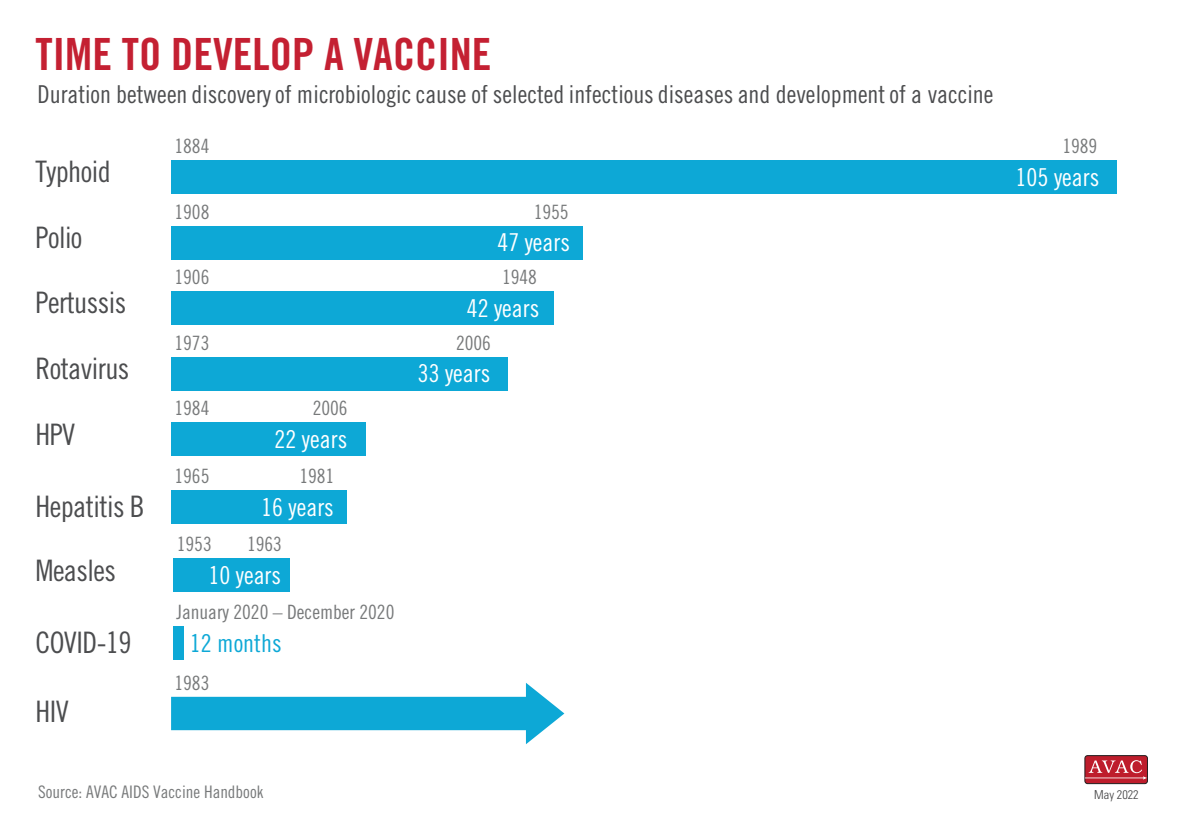
<style>
.page{position:relative;width:1181px;height:830px;background:#fff}
.page>*{position:absolute;margin:0;border:0;box-sizing:border-box;transform-origin:0 0}
.t1{font:44.38px "Trade Gothic Bold Cond Twenty";color:#c42032}
.t2{font:29.62px "Trade Gothic Cond Eighteen";letter-spacing:-.02em;color:#4c4d4f}
.t3{font:24.62px "Trade Gothic Cond Eighteen";color:#4c4d4f}
.t4{font:24.62px "Trade Gothic Cond Eighteen";color:#fff}
.t5{font:24.62px "Trade Gothic Cond Eighteen";color:#0da8d6}
.t6{font:19.75px "Trade Gothic Cond Eighteen";color:#77797a}
.t7{font:17.25px "Trade Gothic Cond Eighteen";color:#77797a}
.t8{font:300 condensed 12.38px "Univers";color:#3e3e3f}
</style>
<div class="page">
<div style="left:171px;top:160px;width:944px;height:34px;background:#0da8d6"></div>
<div style="left:171px;top:291px;width:383px;height:34px;background:#0da8d6"></div>
<div style="left:171px;top:422px;width:194px;height:33px;background:#0da8d6"></div>
<div style="left:171px;top:490px;width:175px;height:33px;background:#0da8d6"></div>
<svg style="left:171px;top:683px;width:393px;height:61px"></svg>
<div style="left:171px;top:226px;width:411px;height:33px;background:#0da8d6"></div>
<div style="left:171px;top:357px;width:336px;height:33px;background:#0da8d6"></div>
<div style="left:173px;top:558px;width:117px;height:33px;background:#0da8d6"></div>
<div style="left:173px;top:626px;width:11px;height:33px;background:#0da8d6"></div>
<svg style="left:1084px;top:755px;width:63px;height:28px;background:#be3c48"></svg>
<h1 class="t1" style="left:36px;top:28px;width:457px">TIME TO DEVELOP A VACCINE</h1>
<p class="t3" style="left:38px;top:80px;width:957px">Duration between discovery of microbiologic cause of selected infectious diseases and development of a vaccine</p>
<p class="t2" style="left:36px;top:154px;width:77px">Typhoid</p>
<p class="t2" style="left:36px;top:220px;width:48px">Polio</p>
<p class="t2" style="left:36px;top:285px;width:92px">Pertussis</p>
<p class="t2" style="left:36px;top:351px;width:95px">Rotavirus</p>
<p class="t2" style="left:36px;top:416px;width:41px">HPV</p>
<p class="t2" style="left:36px;top:488px;width:111px">Hepatitis B</p>
<p class="t2" style="left:36px;top:552px;width:82px">Measles</p>
<p class="t2" style="left:36px;top:625px;width:98px">COVID-19</p>
<p class="t2" style="left:36px;top:693px;width:35px">HIV</p>
<p class="t6" style="left:174px;top:134px;width:37px">1884</p>
<p class="t6" style="left:1062px;top:134px;width:36px">1989</p>
<p class="t4" style="left:1015px;top:162px;width:85px">105 years</p>
<p class="t6" style="left:174px;top:200px;width:37px">1908</p>
<p class="t6" style="left:534px;top:200px;width:36px">1955</p>
<p class="t4" style="left:497px;top:227px;width:74px">47 years</p>
<p class="t6" style="left:174px;top:265px;width:37px">1906</p>
<p class="t6" style="left:502px;top:265px;width:36px">1948</p>
<p class="t4" style="left:467px;top:293px;width:74px">42 years</p>
<p class="t6" style="left:174px;top:331px;width:37px">1973</p>
<p class="t6" style="left:456px;top:331px;width:36px">2006</p>
<p class="t4" style="left:417px;top:358px;width:74px">33 years</p>
<p class="t6" style="left:174px;top:396px;width:37px">1984</p>
<p class="t6" style="left:313px;top:396px;width:36px">2006</p>
<p class="t4" style="left:274px;top:424px;width:74px">22 years</p>
<p class="t6" style="left:174px;top:464px;width:37px">1965</p>
<p class="t6" style="left:299px;top:464px;width:36px">1981</p>
<p class="t4" style="left:261px;top:492px;width:74px">16 years</p>
<p class="t6" style="left:177px;top:532px;width:37px">1953</p>
<p class="t6" style="left:247px;top:532px;width:36px">1963</p>
<p class="t4" style="left:208px;top:560px;width:74px">10 years</p>
<p class="t6" style="left:176px;top:600px;width:219px">January 2020 – December 2020</p>
<p class="t5" style="left:190px;top:628px;width:93px">12 months</p>
<p class="t6" style="left:174px;top:670px;width:37px">1983</p>
<p class="t7" style="left:38px;top:780px;width:227px">Source: AVAC AIDS Vaccine Handbook</p>
<p class="t8" style="left:1094px;top:786px;width:46px">May 2022</p>
</div>
